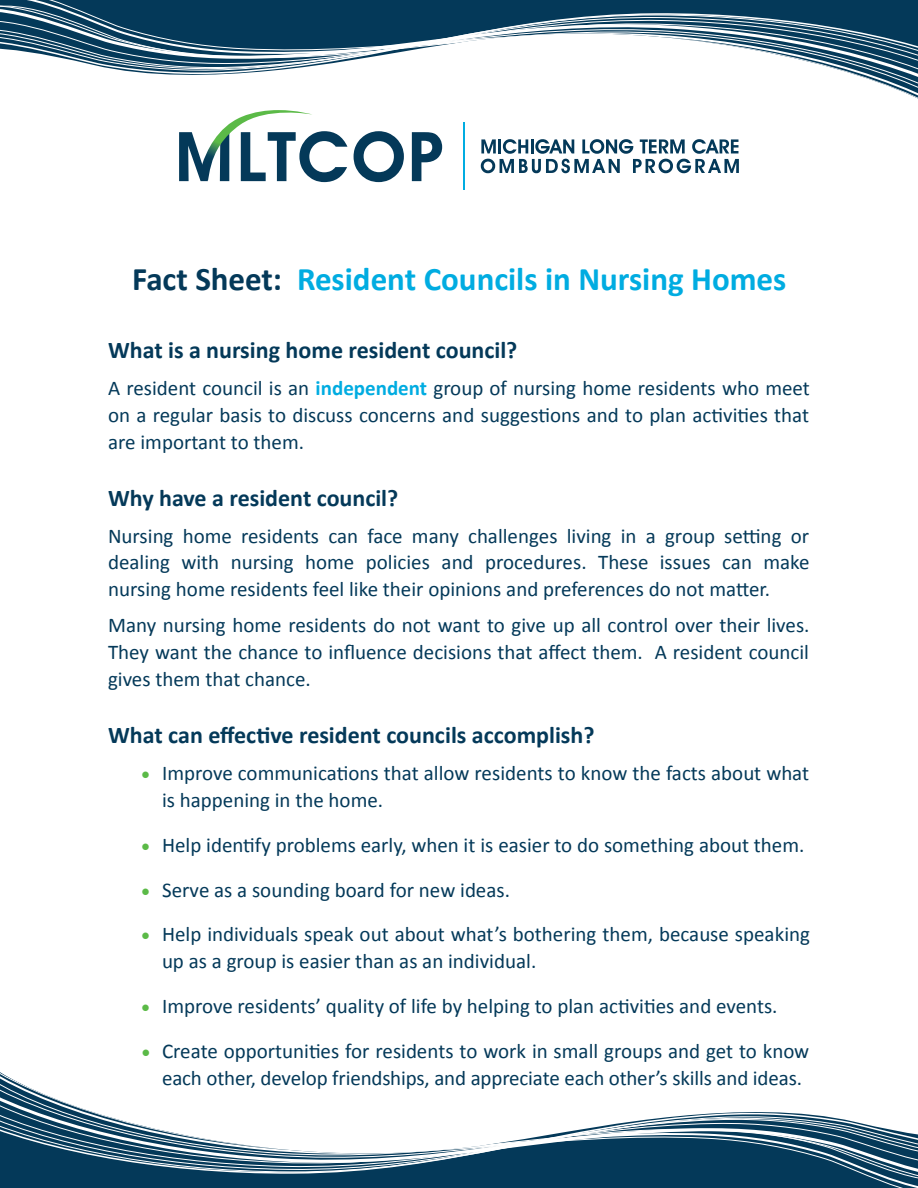
<style>
.page{position:relative;width:918px;height:1188px;background:#fff}
.page>*{position:absolute;margin:0;border:0;box-sizing:border-box;transform-origin:0 0}
.t1{font:700 33px "Calibri";color:#00ace1}
.t2{font:700 24px "Calibri";color:#043959}
.t3{font:21px/26.8px "Calibri";color:#043959;text-align:justify}
.s1{color:#043959}
.s2{font-weight:700;color:#00ace1}
.s3{color:#5bba47}
</style>
<div class="page">
<svg style="left:481px;top:139px;width:258px;height:34px"></svg>
<svg style="left:354px;top:132px;width:50px;height:50px"></svg>
<svg style="left:412px;top:132px;width:30px;height:49px"></svg>
<svg style="left:179px;top:132px;width:168px;height:50px"></svg>
<hr style="left:463px;top:122px;width:2px;height:67px;background:#00ace1">
<div style="left:0;top:1178px;width:918px;height:10px;background:#043959"></div>
<hr style="left:0;top:1174px;width:918px;height:4px;background:#043959">
<svg style="left:0;top:1072px;width:918px;height:102px"></svg>
<div style="left:0;top:0;width:918px;height:9px;background:#043959"></div>
<hr style="left:0;top:9px;width:918px;height:4px;background:#043959">
<svg style="left:0;top:13px;width:918px;height:85px"></svg>
<h1 class="t1" style="left:132px;top:258px;width:656px"><span class="s1">Fact Sheet:</span> Resident Councils in Nursing Homes</h1>
<p class="t2" style="left:108px;top:335px;width:411px">What is a nursing home resident council?</p>
<p class="t3" style="left:108px;top:375px;width:703px">A resident council is an <span class="s2">independent</span> group of nursing home residents who meet on a regular basis to discuss concerns and suggestions and to plan activities that are important to them.</p>
<p class="t2" style="left:108px;top:482px;width:292px">Why have a resident council?</p>
<p class="t3" style="left:108px;top:522px;width:703px">Nursing home residents can face many challenges living in a group setting or dealing with nursing home policies and procedures. These issues can make nursing home residents feel like their opinions and preferences do not matter.</p>
<p class="t3" style="left:108px;top:612px;width:703px">Many nursing home residents do not want to give up all control over their lives.<br>They want the chance to influence decisions that affect them. A resident council gives them that chance.</p>
<p class="t2" style="left:108px;top:720px;width:488px">What can effective resident councils accomplish?</p>
<p class="t3" style="left:162px;top:759px;width:649px;text-indent:-20px"><span class="s3">•</span> Improve communications that allow residents to know the facts about what is happening in the home.</p>
<p class="t3" style="left:142px;top:831px;width:664px"><span class="s3">•</span> Help identify problems early, when it is easier to do something about them.</p>
<p class="t3" style="left:142px;top:876px;width:370px"><span class="s3">•</span> Serve as a sounding board for new ideas.</p>
<p class="t3" style="left:162px;top:921px;width:649px;text-indent:-21px"><span class="s3">•</span> Help individuals speak out about what’s bothering them, because speaking up as a group is easier than as an individual.</p>
<p class="t3" style="left:142px;top:993px;width:638px"><span class="s3">•</span> Improve residents’ quality of life by helping to plan activities and events.</p>
<p class="t3" style="left:162px;top:1038px;width:649px;text-indent:-20px"><span class="s3">•</span> Create opportunities for residents to work in small groups and get to know each other, develop friendships, and appreciate each other’s skills and ideas.</p>
</div>
